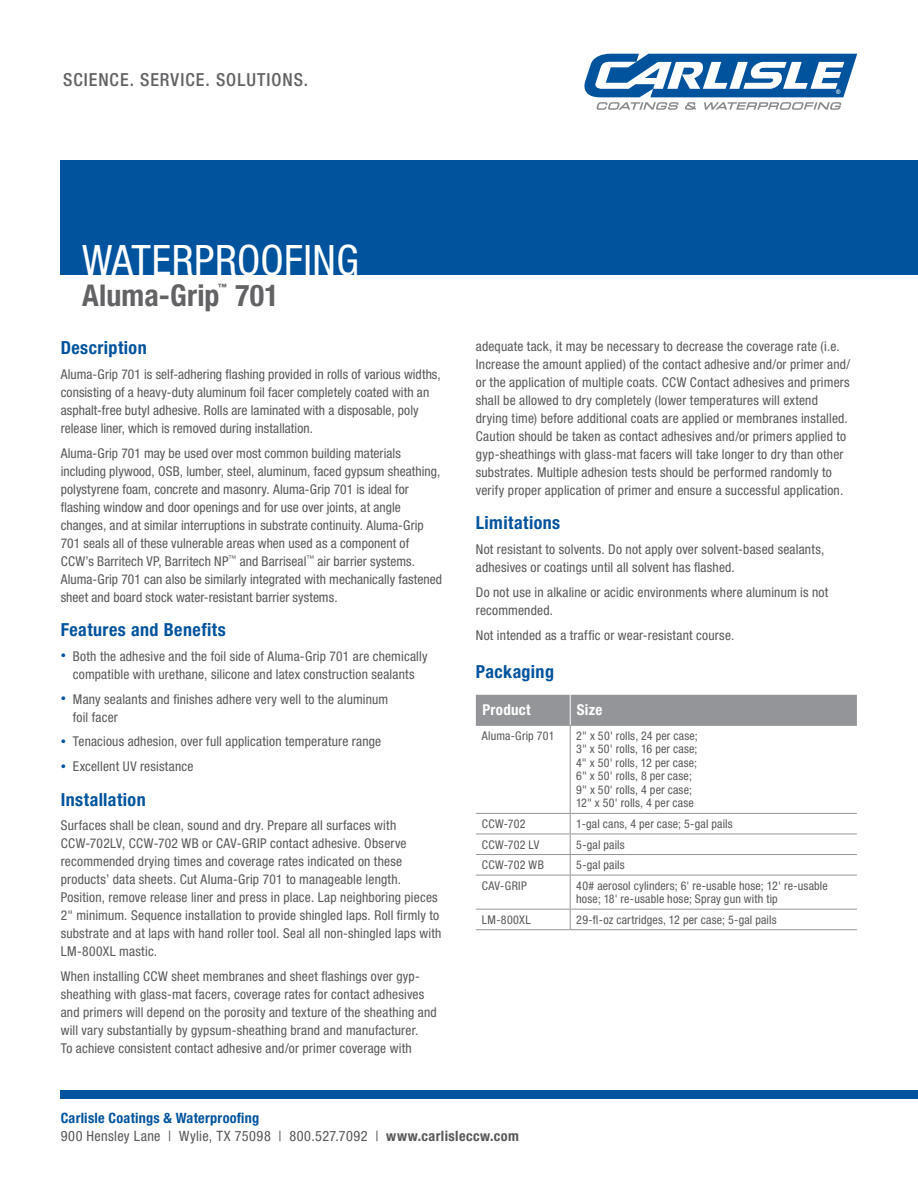
<style>
.page{position:relative;width:918px;height:1188px;background:#fff}
.page>*{position:absolute;margin:0;border:0;box-sizing:border-box;transform-origin:0 0}
.Body_Text{font:condensed 42px "Helvetica Neue LT Std";letter-spacing:.01em;color:#fff}
.t1{font:700 condensed 30px "Helvetica Neue LT Std";letter-spacing:.01em;color:#636366}
.t2{font:700 condensed 18px "Helvetica Neue LT Std";letter-spacing:.025em;color:#01539e}
.Body_Text-2{font:500 condensed 18px "Helvetica Neue LT Std";letter-spacing:.055em;color:#636366}
.t3{font:700 condensed 15px "Helvetica Neue LT Std";letter-spacing:.015em;color:#fff}
.t4{font:condensed 14.25px "Helvetica Neue LT Std";letter-spacing:.03em;color:#57585a}
.t5{font:700 condensed 14.25px "Helvetica Neue LT Std";letter-spacing:.02em;color:#01539e}
.t6{font:condensed 13.5px/18px "Helvetica Neue LT Std";letter-spacing:.01em;color:#57585a}
.t7{font:condensed 12px/13.5px "Helvetica Neue LT Std";letter-spacing:.015em;color:#57585a}
.t8{font:700 condensed 8.7px "Helvetica Neue LT Std";color:#636366}
.s1{font-size:10.5px;color:#01539e}
.s2{font-weight:700}
</style>
<div class="page">
<div style="left:61px;top:160px;width:857px;height:115px;background:#01539e"></div>
<div style="left:61px;top:1090px;width:857px;height:9px;background:#01539e"></div>
<svg style="left:584px;top:54px;width:273px;height:56px"></svg>
<div style="left:476px;top:695px;width:381px;height:30px;background:#939598"></div>
<hr style="left:570px;top:726px;width:1px;height:87px;background:#939598">
<hr style="left:476px;top:813px;width:94px;height:1px;background:#939598">
<hr style="left:570px;top:813px;width:287px;height:1px;background:#939598">
<hr style="left:476px;top:834px;width:94px;height:1px;background:#939598">
<hr style="left:570px;top:834px;width:287px;height:1px;background:#939598">
<hr style="left:476px;top:854px;width:94px;height:1px;background:#939598">
<hr style="left:570px;top:854px;width:287px;height:1px;background:#939598">
<svg style="left:570px;top:814px;width:1px;height:61px"></svg>
<hr style="left:476px;top:875px;width:94px;height:1px;background:#939598">
<hr style="left:570px;top:875px;width:287px;height:1px;background:#939598">
<hr style="left:570px;top:875px;width:1px;height:34px;background:#939598">
<hr style="left:476px;top:909px;width:94px;height:1px;background:#939598">
<hr style="left:570px;top:909px;width:287px;height:1px;background:#939598">
<svg style="left:570px;top:910px;width:1px;height:19px"></svg>
<hr style="left:476px;top:929px;width:94px;height:1px;background:#939598">
<hr style="left:570px;top:929px;width:287px;height:1px;background:#939598">
<hr style="left:570px;top:695px;width:1px;height:30px;background:#fff">
<hr style="left:476px;top:725px;width:94px;height:1px;background:#939598">
<hr style="left:570px;top:725px;width:287px;height:1px;background:#939598">
<p class="Body_Text-2" style="left:63px;top:69px;width:247px">SCIENCE. SERVICE. SOLUTIONS.</p>
<p class="Body_Text" style="left:82px;top:236px;width:278px">WATERPROOFING</p>
<p class="t1" style="left:82px;top:277px;width:139px">Aluma-Grip</p>
<p class="t8" style="left:218px;top:282px;width:10px">™</p>
<p class="t1" style="left:235px;top:277px;width:45px">701</p>
<p class="t2" style="left:61px;top:337px;width:87px">Description</p>
<p class="t6" style="left:61px;top:365px;width:382px">Aluma-Grip 701 is self-adhering flashing provided in rolls of various widths, consisting of a heavy-duty aluminum foil facer completely coated with an asphalt-free butyl adhesive. Rolls are laminated with a disposable, poly release liner, which is removed during installation.</p>
<p class="t6" style="left:61px;top:444px;width:383px">Aluma-Grip 701 may be used over most common building materials including plywood, OSB, lumber, steel, aluminum, faced gypsum sheathing, polystyrene foam, concrete and masonry. Aluma-Grip 701 is ideal for flashing window and door openings and for use over joints, at angle changes, and at similar interruptions in substrate continuity. Aluma-Grip 701 seals all of these vulnerable areas when used as a component of CCW’s Barritech VP, Barritech NP<sup>™</sup> and Barriseal<sup>™</sup> air barrier systems.<br>Aluma-Grip 701 can also be similarly integrated with mechanically fastened sheet and board stock water-resistant barrier systems.</p>
<p class="t2" style="left:61px;top:619px;width:167px">Features and Benefits</p>
<p class="t6" style="left:61px;top:647px;width:368px;text-align:center"><span class="s1">•</span> Both the adhesive and the foil side of Aluma-Grip 701 are chemically compatible with urethane, silicone and latex construction sealants</p>
<p class="t6" style="left:73px;top:690px;width:317px;text-indent:-12px"><span class="s1">•</span> Many sealants and finishes adhere very well to the aluminum foil facer</p>
<p class="t6" style="left:61px;top:733px;width:322px"><span class="s1">•</span> Tenacious adhesion, over full application temperature range</p>
<p class="t6" style="left:61px;top:757px;width:134px"><span class="s1">•</span> Excellent UV resistance</p>
<p class="t2" style="left:61px;top:788px;width:86px">Installation</p>
<p class="t6" style="left:61px;top:817px;width:382px">Surfaces shall be clean, sound and dry. Prepare all surfaces with CCW-702LV, CCW-702 WB or CAV-GRIP contact adhesive. Observe recommended drying times and coverage rates indicated on these products’ data sheets. Cut Aluma-Grip 701 to manageable length.<br>Position, remove release liner and press in place. Lap neighboring pieces 2" minimum. Sequence installation to provide shingled laps. Roll firmly to substrate and at laps with hand roller tool. Seal all non-shingled laps with LM-800XL mastic.</p>
<p class="t6" style="left:61px;top:967px;width:378px">When installing CCW sheet membranes and sheet flashings over gyp&shy;sheathing with glass-mat facers, coverage rates for contact adhesives and primers will depend on the porosity and texture of the sheathing and will vary substantially by gypsum-sheathing brand and manufacturer.<br>To achieve consistent contact adhesive and/or primer coverage with</p>
<p class="t6" style="left:476px;top:337px;width:376px">adequate tack, it may be necessary to decrease the coverage rate (i.e.<br>Increase the amount applied) of the contact adhesive and/or primer and/ or the application of multiple coats. CCW Contact adhesives and primers shall be allowed to dry completely (lower temperatures will extend drying time) before additional coats are applied or membranes installed.<br>Caution should be taken as contact adhesives and/or primers applied to gyp-sheathings with glass-mat facers will take longer to dry than other substrates. Multiple adhesion tests should be performed randomly to verify proper application of primer and ensure a successful application.</p>
<p class="t2" style="left:476px;top:512px;width:86px">Limitations</p>
<p class="t6" style="left:476px;top:540px;width:350px">Not resistant to solvents. Do not apply over solvent-based sealants, adhesives or coatings until all solvent has flashed.</p>
<p class="t6" style="left:476px;top:583px;width:354px">Do not use in alkaline or acidic environments where aluminum is not recommended.</p>
<p class="t6" style="left:476px;top:626px;width:260px">Not intended as a traffic or wear-resistant course.</p>
<p class="t2" style="left:476px;top:661px;width:80px">Packaging</p>
<p class="t3" style="left:483px;top:701px;width:50px">Product</p>
<p class="t3" style="left:577px;top:701px;width:27px">Size</p>
<p class="t7" style="left:482px;top:729px;width:74px">Aluma-Grip 701</p>
<p class="t7" style="left:576px;top:729px;width:123px">2" x 50' rolls, 24 per case;<br>3" x 50' rolls, 16 per case;<br>4" x 50' rolls, 12 per case;<br>6" x 50' rolls, 8 per case;<br>9" x 50' rolls, 4 per case;<br>12" x 50' rolls, 4 per case</p>
<p class="t7" style="left:482px;top:817px;width:45px">CCW-702</p>
<p class="t7" style="left:576px;top:817px;width:158px">1-gal cans, 4 per case; 5-gal pails</p>
<p class="t7" style="left:482px;top:837px;width:59px">CCW-702 LV</p>
<p class="t7" style="left:576px;top:837px;width:50px">5-gal pails</p>
<p class="t7" style="left:482px;top:858px;width:64px">CCW-702 WB</p>
<p class="t7" style="left:576px;top:858px;width:50px">5-gal pails</p>
<p class="t7" style="left:482px;top:879px;width:47px">CAV-GRIP</p>
<p class="t7" style="left:576px;top:879px;width:253px">40# aerosol cylinders; 6' re-usable hose; 12' re-usable hose; 18' re-usable hose; Spray gun with tip</p>
<p class="t7" style="left:482px;top:913px;width:50px">LM-800XL</p>
<p class="t7" style="left:576px;top:913px;width:202px">29-fl-oz cartridges, 12 per case; 5-gal pails</p>
<p class="t5" style="left:61px;top:1110px;width:200px">Carlisle Coatings &amp; Waterproofing</p>
<p class="t4" style="left:61px;top:1127px;width:460px">900 Hensley Lane | Wylie, TX 75098 | 800.527.7092 | <span class="s2">www.carlisleccw.com</span></p>
</div>
